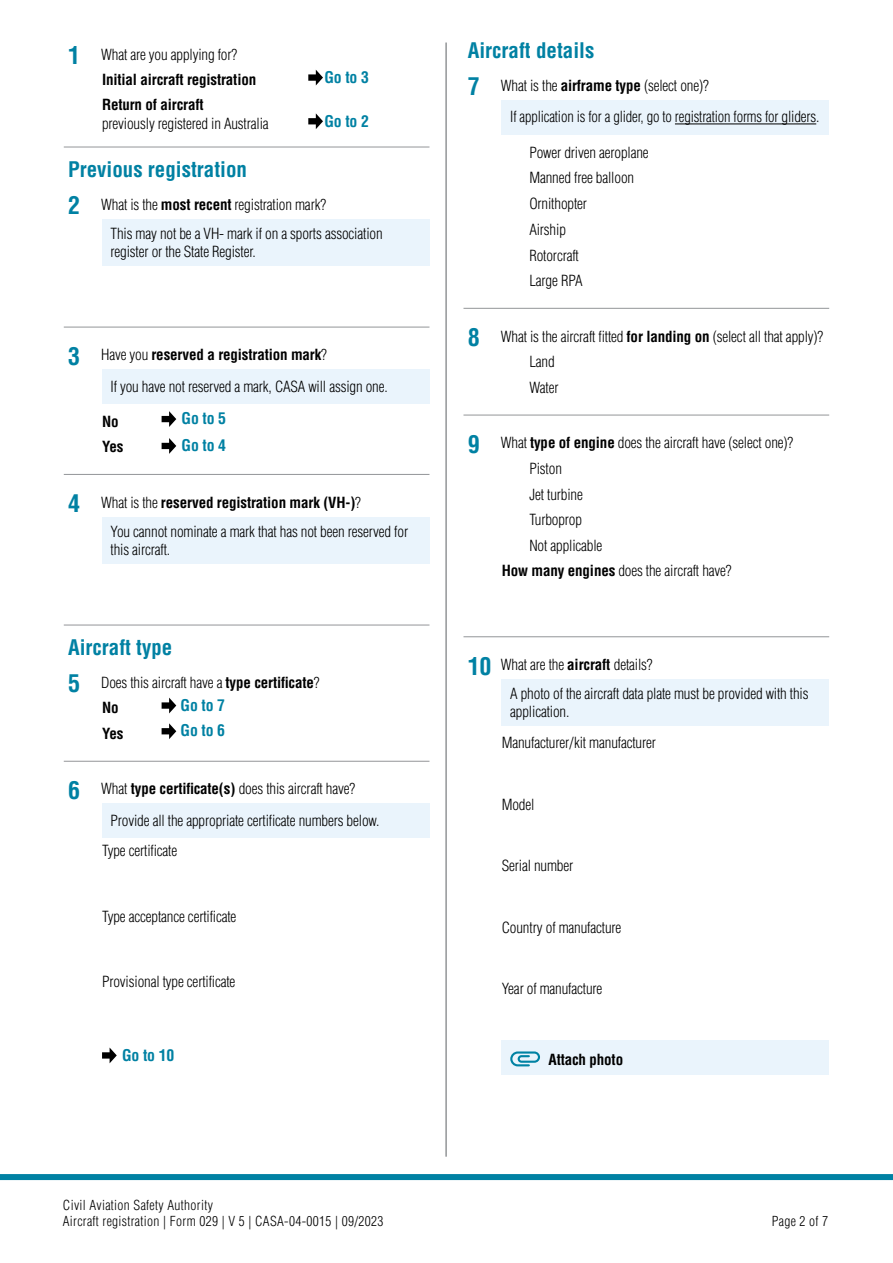
<style>
.page{position:relative;width:893px;height:1263px;background:#fff}
.page>*{position:absolute;margin:0;border:0;box-sizing:border-box;transform-origin:0 0}
.Sub-H_Cont_Bold_blue_14pt{font:700 condensed 21px "Helvetica LT Std";color:#0081a3}
.P_10pt{font:700 condensed 15.75px "Helvetica LT Std";letter-spacing:-.01em;color:#0081a3}
._1SH__P_Indent_9mm_10pt{font:300 condensed 15px "Helvetica LT Std";letter-spacing:-.01em;color:#000}
.P_Indent_9mm_10pt{font:300 condensed 15px/18px "Helvetica LT Std";letter-spacing:-.01em;color:#000}
.P_Indent_9mm_10pt_SA1mm{font:300 condensed 15px "Helvetica LT Std";letter-spacing:-.01em;color:#000}
.P_10pt-2{font:300 condensed 15px/18px "Helvetica LT Std";letter-spacing:-.01em;color:#000}
.Multi-checkbox_Indent_9mm{font:300 condensed 15px "Helvetica LT Std";letter-spacing:-.01em;color:#000}
._1SH__P_Indent_9mm_10pt-2{font:700 condensed 15px "Helvetica LT Std";letter-spacing:-.01em;color:#000}
._2SH__P_Indent_9mm_10pt{font:300 condensed 15px "Helvetica LT Std";letter-spacing:-.01em;color:#000}
.P_Indent_9mm_10pt-2{font:700 condensed 15px "Helvetica LT Std";letter-spacing:-.01em;color:#000}
.P_Indent_9mm_10pt_SA0mm{font:300 condensed 15px "Helvetica LT Std";letter-spacing:-.01em;color:#000}
.Attached_note_10pt_Bold{font:700 condensed 15px "Helvetica LT Std";letter-spacing:-.01em;color:#000}
.P_Indent_9mm_10pt_SA0mm-2{font:700 condensed 15px "Helvetica LT Std";letter-spacing:-.04em;color:#000}
.N_Y_Checkbox_line{font:700 condensed 15px "Helvetica LT Std";color:#000}
.t1{font:300 condensed 13.5px/16.5px "Helvetica LT Std";letter-spacing:.025em;color:#000}
.s1{font-weight:700;font-size:24px;color:#0081a3}
.s2{font-weight:700}
.s3{font-size:24px;color:#0081a3}
.s4{font-weight:300}
</style>
<div class="page">
<div style="left:0;top:1174px;width:893px;height:6px;background:#0081a3"></div>
<hr style="left:445px;top:43px;width:2px;height:1114px;background:#939598">
<svg style="left:308px;top:70px;width:15px;height:15px"></svg>
<svg style="left:308px;top:113px;width:15px;height:16px"></svg>
<hr style="left:64px;top:147px;width:365px;height:1px;background:#939598">
<div style="left:102px;top:219px;width:327px;height:47px;background:#eaf4fc"></div>
<hr style="left:64px;top:327px;width:365px;height:1px;background:#939598">
<div style="left:102px;top:370px;width:327px;height:34px;background:#eaf4fc"></div>
<svg style="left:162px;top:411px;width:14px;height:16px"></svg>
<svg style="left:162px;top:438px;width:14px;height:16px"></svg>
<hr style="left:64px;top:474px;width:365px;height:1px;background:#939598">
<div style="left:102px;top:517px;width:327px;height:47px;background:#eaf4fc"></div>
<hr style="left:64px;top:625px;width:365px;height:1px;background:#939598">
<svg style="left:162px;top:698px;width:14px;height:15px"></svg>
<svg style="left:162px;top:723px;width:14px;height:16px"></svg>
<hr style="left:64px;top:761px;width:365px;height:1px;background:#939598">
<div style="left:102px;top:804px;width:327px;height:34px;background:#eaf4fc"></div>
<svg style="left:102px;top:1047px;width:15px;height:16px"></svg>
<div style="left:502px;top:100px;width:327px;height:34px;background:#eaf4fc"></div>
<hr style="left:675px;top:124px;width:141px;height:1px;background:#000">
<hr style="left:463px;top:308px;width:366px;height:1px;background:#939598">
<hr style="left:463px;top:415px;width:366px;height:1px;background:#939598">
<hr style="left:463px;top:636px;width:366px;height:1px;background:#939598">
<div style="left:502px;top:679px;width:327px;height:47px;background:#eaf4fc"></div>
<div style="left:502px;top:1040px;width:327px;height:34px;background:#eaf4fc"></div>
<p class="_1SH__P_Indent_9mm_10pt" style="left:68px;top:45px;width:171px"><span class="s1">1</span> What are you applying for?</p>
<p class="P_Indent_9mm_10pt-2" style="left:102px;top:71px;width:156px">Initial aircraft registration</p>
<p class="P_10pt" style="left:324px;top:67px;width:46px">Go to 3</p>
<p class="P_Indent_9mm_10pt" style="left:102px;top:95px;width:168px;line-height:19.4px"><span class="s2">Return of aircraft<br></span>previously registered in Australia</p>
<p class="P_10pt" style="left:324px;top:111px;width:46px">Go to 2</p>
<p class="Sub-H_Cont_Bold_blue_14pt" style="left:68px;top:156px;width:181px">Previous registration</p>
<p class="_1SH__P_Indent_9mm_10pt" style="left:68px;top:195px;width:260px"><span class="s1">2</span> What is the <span class="s2">most recent</span> registration mark?</p>
<p class="P_10pt-2" style="left:111px;top:224px;width:274px">This may not be a VH- mark if on a sports association register or the State Register.</p>
<p class="_1SH__P_Indent_9mm_10pt-2" style="left:68px;top:345px;width:261px"><span class="s3">3</span> <span class="s4">Have you</span> reserved a registration mark<span class="s4">?</span></p>
<p class="P_Indent_9mm_10pt" style="left:111px;top:378px;width:279px">If you have not reserved a mark, CASA will assign one.</p>
<p class="N_Y_Checkbox_line" style="left:102px;top:412px;width:18px">No</p>
<p class="P_10pt" style="left:182px;top:409px;width:46px">Go to 5</p>
<p class="P_Indent_9mm_10pt_SA0mm-2" style="left:102px;top:437px;width:23px">Yes</p>
<p class="P_10pt" style="left:182px;top:435px;width:46px">Go to 4</p>
<p class="_1SH__P_Indent_9mm_10pt-2" style="left:68px;top:493px;width:294px"><span class="s3">4</span> <span class="s4">What is the</span> reserved registration mark (VH-)<span class="s4">?</span></p>
<p class="P_Indent_9mm_10pt" style="left:111px;top:522px;width:299px">You cannot nominate a mark that has not been reserved for this aircraft.</p>
<p class="Sub-H_Cont_Bold_blue_14pt" style="left:68px;top:634px;width:106px">Aircraft type</p>
<p class="_1SH__P_Indent_9mm_10pt" style="left:68px;top:673px;width:253px"><span class="s1">5</span> Does this aircraft have a <span class="s2">type certificate</span>?</p>
<p class="N_Y_Checkbox_line" style="left:102px;top:699px;width:18px">No</p>
<p class="P_10pt" style="left:181px;top:695px;width:46px">Go to 7</p>
<p class="P_Indent_9mm_10pt_SA0mm-2" style="left:102px;top:724px;width:23px">Yes</p>
<p class="P_10pt" style="left:181px;top:721px;width:46px">Go to 6</p>
<p class="_1SH__P_Indent_9mm_10pt" style="left:68px;top:780px;width:289px"><span class="s1">6</span> What <span class="s2">type certificate(s)</span> does this aircraft have?</p>
<p class="P_10pt-2" style="left:111px;top:812px;width:270px">Provide all the appropriate certificate numbers below.</p>
<p class="P_Indent_9mm_10pt_SA1mm" style="left:102px;top:841px;width:77px">Type certificate</p>
<p class="P_Indent_9mm_10pt_SA1mm" style="left:102px;top:907px;width:136px">Type acceptance certificate</p>
<p class="P_Indent_9mm_10pt_SA1mm" style="left:102px;top:972px;width:135px">Provisional type certificate</p>
<p class="P_10pt" style="left:122px;top:1045px;width:54px">Go to 10</p>
<p class="t1" style="left:63px;top:1197px;width:322px">Civil Aviation Safety Authority<br>Aircraft registration | Form 029 | V 5 | CASA-04-0015 | 09/2023</p>
<p class="Sub-H_Cont_Bold_blue_14pt" style="left:468px;top:37px;width:128px">Aircraft details</p>
<p class="_1SH__P_Indent_9mm_10pt" style="left:468px;top:76px;width:243px"><span class="s1">7</span> What is the <span class="s2">airframe type</span> (select one)?</p>
<p class="P_10pt-2" style="left:510px;top:108px;width:311px">If application is for a glider, go to registration forms for gliders.</p>
<p class="Multi-checkbox_Indent_9mm" style="left:529px;top:143px;width:121px">Power driven aeroplane</p>
<p class="Multi-checkbox_Indent_9mm" style="left:529px;top:169px;width:106px">Manned free balloon</p>
<p class="Multi-checkbox_Indent_9mm" style="left:529px;top:194px;width:59px">Ornithopter</p>
<p class="Multi-checkbox_Indent_9mm" style="left:529px;top:220px;width:38px">Airship</p>
<p class="Multi-checkbox_Indent_9mm" style="left:529px;top:246px;width:51px">Rotorcraft</p>
<p class="P_Indent_9mm_10pt_SA0mm" style="left:529px;top:271px;width:55px">Large RPA</p>
<p class="_1SH__P_Indent_9mm_10pt" style="left:468px;top:327px;width:357px"><span class="s1">8</span> What is the aircraft fitted <span class="s2">for landing on</span> (select all that apply)?</p>
<p class="Multi-checkbox_Indent_9mm" style="left:529px;top:352px;width:27px">Land</p>
<p class="P_Indent_9mm_10pt_SA0mm" style="left:529px;top:378px;width:31px">Water</p>
<p class="_1SH__P_Indent_9mm_10pt" style="left:468px;top:433px;width:327px"><span class="s1">9</span> What <span class="s2">type of engine</span> does the aircraft have (select one)?</p>
<p class="Multi-checkbox_Indent_9mm" style="left:529px;top:459px;width:34px">Piston</p>
<p class="Multi-checkbox_Indent_9mm" style="left:529px;top:485px;width:55px">Jet turbine</p>
<p class="Multi-checkbox_Indent_9mm" style="left:529px;top:511px;width:54px">Turboprop</p>
<p class="Multi-checkbox_Indent_9mm" style="left:529px;top:536px;width:75px">Not applicable</p>
<p class="P_Indent_9mm_10pt_SA1mm" style="left:502px;top:561px;width:231px"><span class="s2">How many engines</span> does the aircraft have?</p>
<p class="_2SH__P_Indent_9mm_10pt" style="left:468px;top:655px;width:187px"><span class="s1">10</span> What are the <span class="s2">aircraft</span> details?</p>
<p class="P_Indent_9mm_10pt" style="left:510px;top:685px;width:300px">A photo of the aircraft data plate must be provided with this application.</p>
<p class="P_Indent_9mm_10pt_SA1mm" style="left:502px;top:734px;width:156px">Manufacturer/kit manufacturer</p>
<p class="P_Indent_9mm_10pt_SA1mm" style="left:502px;top:795px;width:34px">Model</p>
<p class="P_Indent_9mm_10pt_SA1mm" style="left:502px;top:856px;width:73px">Serial number</p>
<p class="P_Indent_9mm_10pt_SA1mm" style="left:502px;top:918px;width:121px">Country of manufacture</p>
<p class="P_Indent_9mm_10pt_SA1mm" style="left:502px;top:979px;width:102px">Year of manufacture</p>
<p class="Attached_note_10pt_Bold" style="left:549px;top:1050px;width:76px">Attach photo</p>
<p class="t1" style="left:772px;top:1213px;width:58px">Page 2 of 7</p>
</div>
